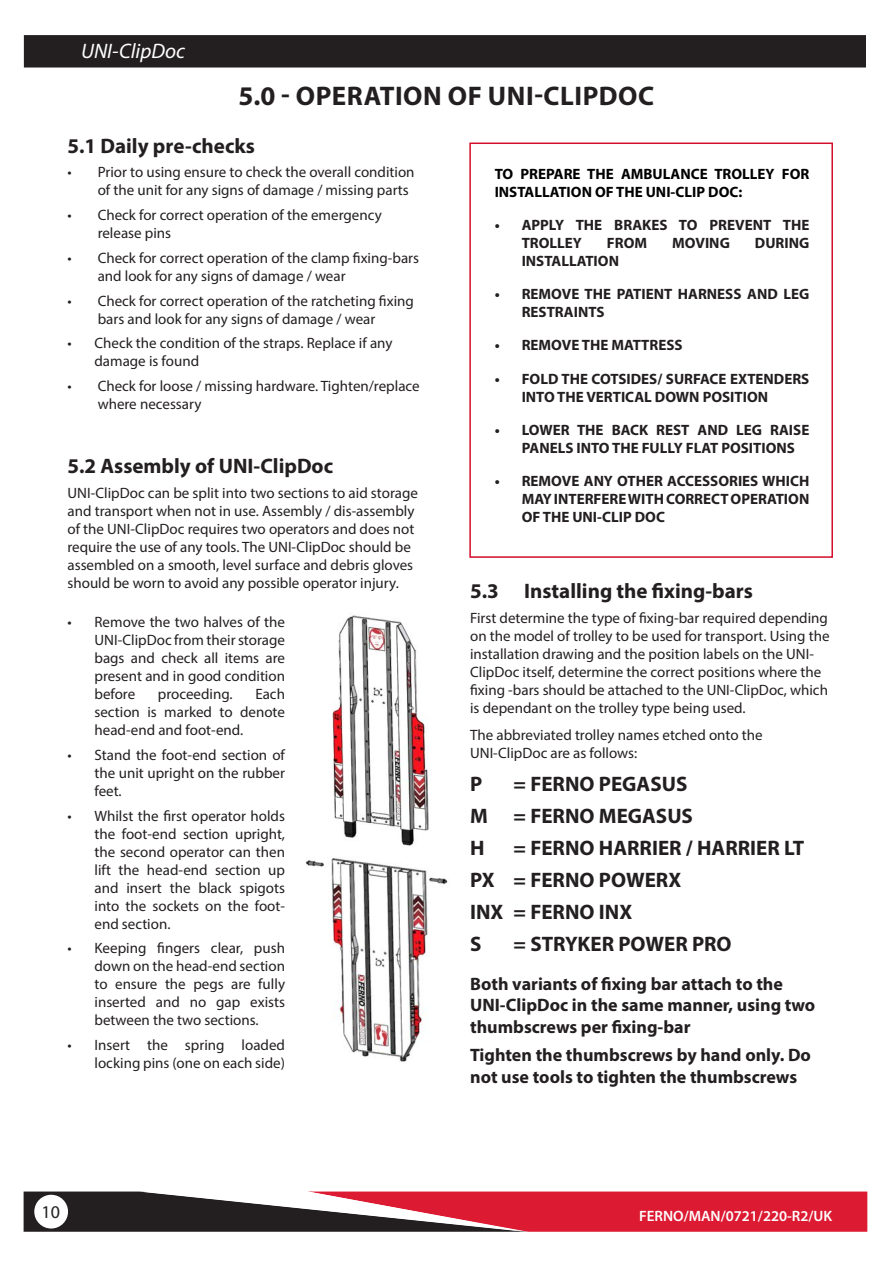
<style>
.page{position:relative;width:893px;height:1263px;background:#fff}
.page>*{position:absolute;margin:0;border:0;box-sizing:border-box;transform-origin:0 0}
.Subhead_1{font:700 27px "Myriad Pro";letter-spacing:.02em;color:#231f20}
.Body{font:700 21px "Myriad Pro";color:#231f20}
.Page_Header{font:italic 21px "Myriad Pro";color:#fff}
.Body-2{font:700 18px/21.6px "Myriad Pro";color:#231f20}
.t1{font:18px "Myriad Pro";color:#231f20}
.Body-3{font:15px/18px "Myriad Pro";color:#231f20}
.t2{font:700 15px/18px "Myriad Pro";color:#231f20}
.Body-4{font:700 15px/18px "Myriad Pro";color:#000}
.t3{font:600 15px "Myriad Pro";color:#fff}
</style>
<div class="page">
<div style="left:25px;top:36px;width:840px;height:31px;background:#231f20"></div>
<div style="left:24px;top:35px;width:842px;height:33px;border:2px solid #231f20"></div>
<svg style="left:24px;top:1191px;width:843px;height:41px;background:#a13845"></svg>
<div style="left:34px;top:1195px;width:34px;height:33px;background:#fff;border-radius:50%"></div>
<img style="left:306px;top:615px;width:142px;height:447px">
<div style="left:469px;top:143px;width:364px;height:415px;border:2px solid #d30d2b"></div>
<p class="Page_Header" style="left:81px;top:38px;width:106px">UNI-ClipDoc</p>
<p class="Subhead_1" style="left:238px;top:79px;width:417px">5.0 - OPERATION OF UNI-CLIPDOC</p>
<p class="Body" style="left:68px;top:132px;width:189px">5.1 Daily pre-checks</p>
<p class="Body-3" style="left:98px;top:163px;width:318px;text-indent:-30px">• Prior to using ensure to check the overall condition of the unit for any signs of damage / missing parts</p>
<p class="Body-3" style="left:98px;top:206px;width:286px;text-indent:-30px">• Check for correct operation of the emergency release pins</p>
<p class="Body-3" style="left:98px;top:249px;width:323px;text-indent:-30px">• Check for correct operation of the clamp fixing-bars and look for any signs of damage / wear</p>
<p class="Body-3" style="left:68px;top:291px;width:348px;text-align:center">• Check for correct operation of the ratcheting fixing bars and look for any signs of damage / wear</p>
<p class="Body-3" style="left:94px;top:334px;width:299px;text-indent:-27px">• Check the condition of the straps. Replace if any damage is found</p>
<p class="Body-3" style="left:98px;top:377px;width:324px;text-indent:-30px">• Check for loose / missing hardware. Tighten/replace where necessary</p>
<p class="Body" style="left:68px;top:452px;width:267px">5.2 Assembly of UNI-ClipDoc</p>
<p class="Body-3" style="left:68px;top:483px;width:352px">UNI-ClipDoc can be split into two sections to aid storage and transport when not in use. Assembly / dis-assembly of the UNI-ClipDoc requires two operators and does not require the use of any tools. The UNI-ClipDoc should be assembled on a smooth, level surface and debris gloves should be worn to avoid any possible operator injury.</p>
<p class="Body-3" style="left:94px;top:613px;width:192px;text-align:justify;text-indent:-27px">• Remove the two halves of the UNI-ClipDoc from their storage bags and check all items are present and in good condition before</p>
<p class="Body-3" style="left:94px;top:685px;width:192px;text-align:justify;text-indent:161px">Each section is marked to denote head-end and foot-end.</p>
<p class="Body-3" style="left:94px;top:745px;width:192px;text-align:justify;text-indent:-27px">• Stand the foot-end section of the unit upright on the rubber feet.</p>
<p class="Body-3" style="left:94px;top:806px;width:192px;text-align:justify;text-indent:-27px">• Whilst the first operator holds the foot-end section upright, the second operator can then lift the head-end section up and insert the black spigots into the sockets on the foot&shy;end section.</p>
<p class="Body-3" style="left:94px;top:939px;width:192px;text-align:justify;text-indent:-27px">• Keeping fingers clear, push down on the head-end section to ensure the pegs are fully inserted and no gap exists between the two sections.</p>
<p class="Body-3" style="left:68px;top:1036px;width:219px;text-align:right">• Insert the spring loaded locking pins (one on each side)</p>
<p class="Body-3" style="left:158px;top:685px;width:76px">proceeding.</p>
<p class="Body-4" style="left:495px;top:164px;width:316px">TO PREPARE THE AMBULANCE TROLLEY FOR<br>INSTALLATION OF THE UNI-CLIP DOC:</p>
<p class="t2" style="left:522px;top:215px;width:289px;text-indent:-27px">• APPLY THE BRAKES TO PREVENT THE<br>TROLLEY</p>
<p class="t2" style="left:607px;top:233px;width:42px">FROM</p>
<p class="t2" style="left:672px;top:233px;width:59px">MOVING</p>
<p class="t2" style="left:755px;top:233px;width:56px">DURING</p>
<p class="t2" style="left:522px;top:251px;width:99px">INSTALLATION</p>
<p class="t2" style="left:522px;top:284px;width:289px;text-indent:-27px">• REMOVE THE PATIENT HARNESS AND LEG<br>RESTRAINTS</p>
<p class="t2" style="left:495px;top:336px;width:189px">• REMOVE THE MATTRESS</p>
<p class="t2" style="left:522px;top:369px;width:289px;text-indent:-27px">• FOLD THE COTSIDES/ SURFACE EXTENDERS<br>INTO THE VERTICAL DOWN POSITION</p>
<p class="t2" style="left:522px;top:420px;width:289px;text-indent:-27px">• LOWER THE BACK REST AND LEG RAISE<br>PANELS INTO THE FULLY FLAT POSITIONS</p>
<p class="t2" style="left:522px;top:471px;width:289px;text-align:justify;text-indent:-27px">• REMOVE ANY OTHER ACCESSORIES WHICH MAY INTERFERE WITH CORRECT OPERATION OF THE UNI-CLIP DOC</p>
<p class="Body" style="left:470px;top:578px;width:284px">5.3 Installing the fixing-bars</p>
<p class="Body-3" style="left:470px;top:609px;width:361px">First determine the type of fixing-bar required depending on the model of trolley to be used for transport. Using the installation drawing and the position labels on the UNI-ClipDoc itself, determine the correct positions where the fixing -bars should be attached to the UNI-ClipDoc, which is dependant on the trolley type being used.</p>
<p class="Body-3" style="left:470px;top:725px;width:294px">The abbreviated trolley names etched onto the<br>UNI-ClipDoc are as follows:</p>
<p class="Body" style="left:470px;top:770px;width:14px">P</p>
<p class="Body" style="left:514px;top:770px;width:175px">= FERNO PEGASUS</p>
<p class="Body" style="left:470px;top:802px;width:224px">M = FERNO MEGASUS</p>
<p class="Body" style="left:470px;top:834px;width:16px">H</p>
<p class="Body" style="left:514px;top:834px;width:292px">= FERNO HARRIER / HARRIER LT</p>
<p class="Body" style="left:470px;top:866px;width:213px">PX = FERNO POWERX</p>
<p class="Body" style="left:470px;top:898px;width:164px">INX = FERNO INX</p>
<p class="Body" style="left:470px;top:930px;width:13px">S</p>
<p class="Body" style="left:514px;top:930px;width:220px">= STRYKER POWER PRO</p>
<p class="Body-2" style="left:470px;top:972px;width:347px">Both variants of fixing bar attach to the<br>UNI-ClipDoc in the same manner, using two thumbscrews per fixing-bar</p>
<p class="Body-2" style="left:470px;top:1044px;width:342px">Tighten the thumbscrews by hand only. Do not use tools to tighten the thumbscrews</p>
<p class="t1" style="left:42px;top:1200px;width:20px">10</p>
<p class="t3" style="left:639px;top:1206px;width:195px">FERNO/MAN/0721/220-R2/UK</p>
</div>
